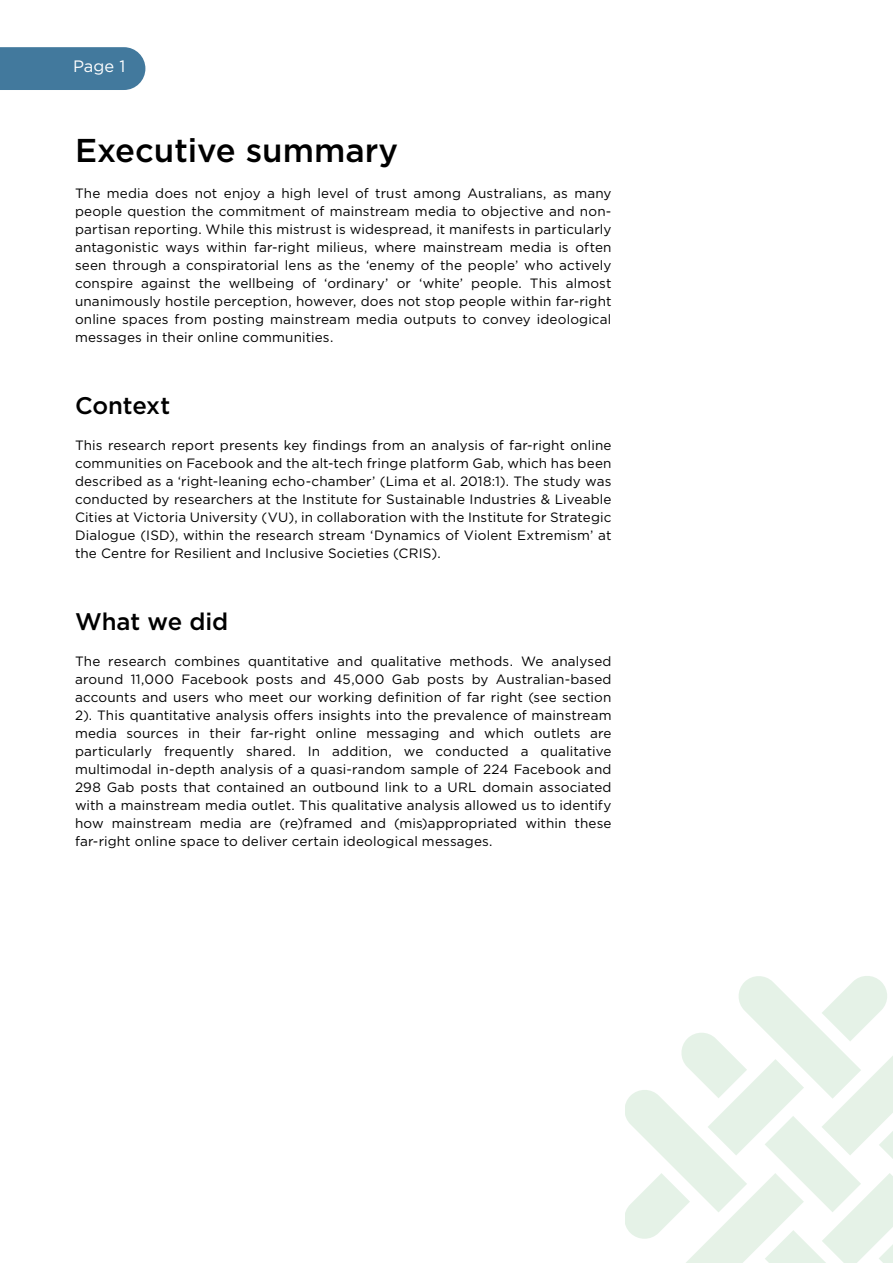
<style>
.page{position:relative;width:893px;height:1263px;background:#fff}
.page>*{position:absolute;margin:0;border:0;box-sizing:border-box;transform-origin:0 0}
.t1{font:500 33px "Gotham";color:#000}
.t2{font:500 24px "Gotham";letter-spacing:-.005em;color:#000}
.t3{font:16.5px "Gotham";color:#fff}
.t4{font:13.5px/18px "Gotham";letter-spacing:.01em;color:#000;text-align:justify}
</style>
<div class="page">
<svg style="left:626px;top:976px;width:267px;height:287px"></svg>
<div style="left:0;top:47px;width:145px;height:43px;background:#42799d"></div>
<p class="t3" style="left:73px;top:56px;width:54px">Page 1</p>
<h1 class="t1" style="left:75px;top:129px;width:325px">Executive summary</h1>
<p class="t4" style="left:75px;top:184px;width:538px">The media does not enjoy a high level of trust among Australians, as many people question the commitment of mainstream media to objective and non&shy;partisan reporting. While this mistrust is widespread, it manifests in particularly antagonistic ways within far-right milieus, where mainstream media is often seen through a conspiratorial lens as the ‘enemy of the people’ who actively conspire against the wellbeing of ‘ordinary’ or ‘white’ people. This almost unanimously hostile perception, however, does not stop people within far-right online spaces from posting mainstream media outputs to convey ideological messages in their online communities.</p>
<h2 class="t2" style="left:75px;top:390px;width:97px">Context</h2>
<p class="t4" style="left:75px;top:436px;width:538px">This research report presents key findings from an analysis of far-right online communities on Facebook and the alt-tech fringe platform Gab, which has been described as a ‘right-leaning echo-chamber’ (Lima et al. 2018:1). The study was conducted by researchers at the Institute for Sustainable Industries &amp; Liveable Cities at Victoria University (VU), in collaboration with the Institute for Strategic Dialogue (ISD), within the research stream ‘Dynamics of Violent Extremism’ at the Centre for Resilient and Inclusive Societies (CRIS).</p>
<h2 class="t2" style="left:75px;top:606px;width:155px">What we did</h2>
<p class="t4" style="left:75px;top:652px;width:538px">The research combines quantitative and qualitative methods. We analysed around 11,000 Facebook posts and 45,000 Gab posts by Australian-based accounts and users who meet our working definition of far right (see section 2). This quantitative analysis offers insights into the prevalence of mainstream media sources in their far-right online messaging and which outlets are particularly frequently shared. In addition, we conducted a qualitative multimodal in-depth analysis of a quasi-random sample of 224 Facebook and 298 Gab posts that contained an outbound link to a URL domain associated with a mainstream media outlet. This qualitative analysis allowed us to identify how mainstream media are (re)framed and (mis)appropriated within these far-right online space to deliver certain ideological messages.</p>
</div>
